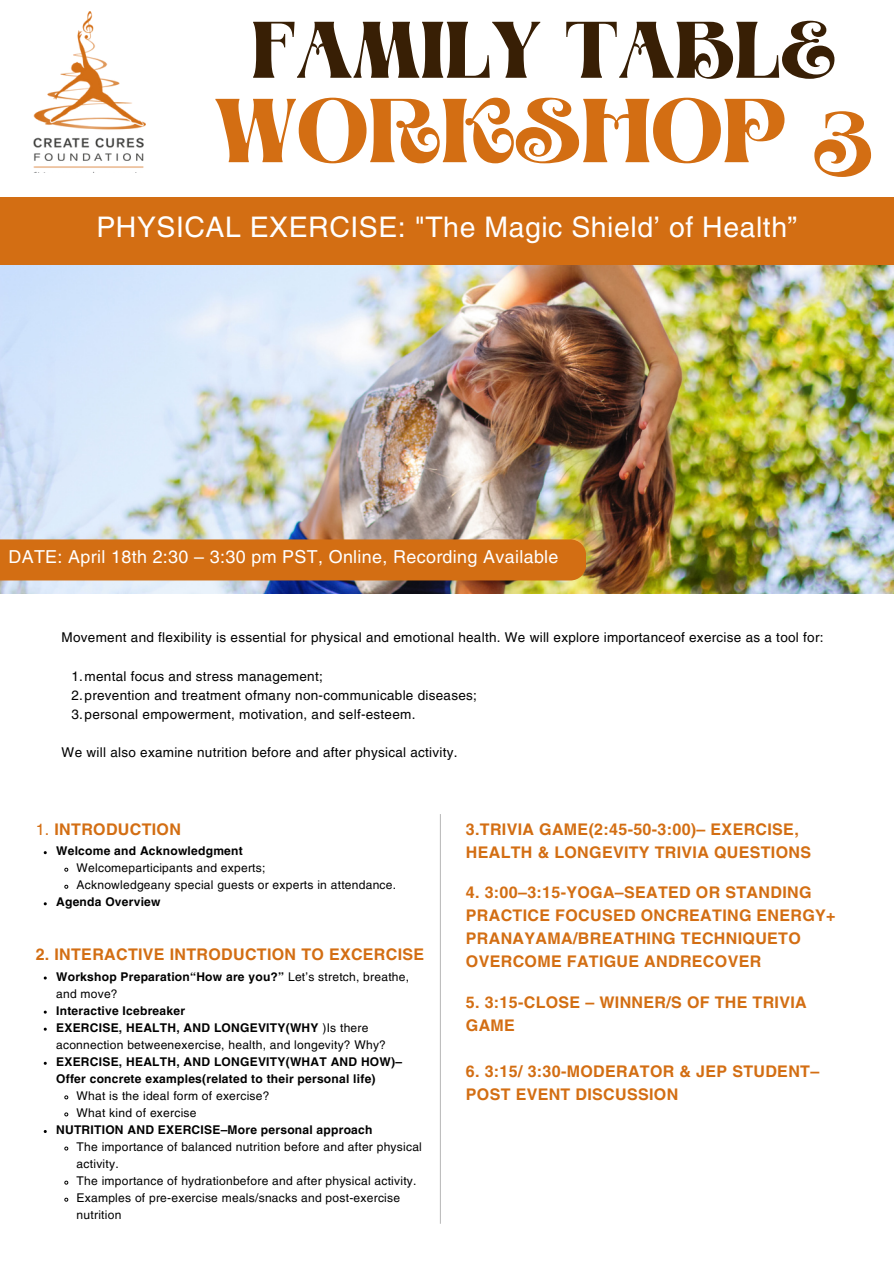
<style>
.page{position:relative;width:894px;height:1264px;background:#fff}
.page>*{position:absolute;margin:0;border:0;box-sizing:border-box;transform-origin:0 0}
.t1{font:600 90.45px "Aprila";color:#d36e13}
.t2{font:600 79.95px "Aprila";color:#381f05}
.t3{font:28.35px "Helvetica LT Pro";letter-spacing:.02em;color:#fff}
.t4{font:17.85px "Helvetica LT Pro";letter-spacing:.02em;color:#fff}
.t5{font:700 16.05px/23.1px "Helvetica LT Pro";letter-spacing:.02em;color:#d36e13}
.t6{font:13.5px "Helvetica LT Pro";letter-spacing:.02em;color:#000}
.t7{font:12px/17.1px "Helvetica LT Pro";letter-spacing:.02em;color:#000}
.t8{font:700 12px/17.1px "Helvetica LT Pro";letter-spacing:.02em;color:#000}
.s1{font-weight:400}
.s2{font-weight:700}
</style>
<div class="page">
<img style="left:34px;top:11px;width:111px;height:161px">
<img style="left:0;top:265px;width:893px;height:328px">
<div style="left:0;top:197px;width:893px;height:68px;background:#d36e13"></div>
<div style="left:0;top:539px;width:586px;height:41px;background:#d36e13"></div>
<svg style="left:64px;top:867px;width:5px;height:5px"></svg>
<svg style="left:64px;top:884px;width:5px;height:5px"></svg>
<svg style="left:64px;top:1095px;width:5px;height:5px"></svg>
<svg style="left:64px;top:1112px;width:5px;height:5px"></svg>
<svg style="left:64px;top:1146px;width:5px;height:5px"></svg>
<svg style="left:64px;top:1180px;width:5px;height:5px"></svg>
<svg style="left:64px;top:1197px;width:5px;height:5px"></svg>
<hr style="left:439px;top:814px;width:2px;height:409px;background:#000">
<p class="t2" style="left:251px;top:18px;width:585px">FAMILY TABLE</p>
<p class="t1" style="left:214px;top:94px;width:659px">WORKSHOP 3</p>
<p class="t3" style="left:96px;top:217px;width:702px">PHYSICAL EXERCISE: "The Magic Shield’ of Health”</p>
<h4 class="t4" style="left:9px;top:550px;width:551px">DATE: April 18th 2:30 – 3:30 pm PST, Online, Recording Available</h4>
<p class="t6" style="left:62px;top:632px;width:763px">Movement and flexibility is essential for physical and emotional health. We will explore importanceof exercise as a tool for:</p>
<p class="t6" style="left:71px;top:671px;width:253px">1.mental focus and stress management;</p>
<h4 class="t6" style="left:71px;top:690px;width:407px">2.prevention and treatment ofmany non-communicable diseases;</h4>
<h4 class="t6" style="left:71px;top:709px;width:345px">3.personal empowerment, motivation, and self-esteem.</h4>
<h4 class="t6" style="left:62px;top:747px;width:397px">We will also examine nutrition before and after physical activity.</h4>
<h2 class="t5" style="left:36px;top:819px;width:147px"><span class="s1">1.</span> INTRODUCTION</h2>
<p class="t8" style="left:56px;top:843px;width:188px">Welcome and Acknowledgment</p>
<h3 class="t7" style="left:77px;top:860px;width:190px">Welcomeparticipants and experts;</h3>
<h6 class="t7" style="left:77px;top:877px;width:321px">Acknowledgeany special guests or experts in attendance.</h6>
<p class="t8" style="left:56px;top:894px;width:106px">Agenda Overview</p>
<p class="t5" style="left:36px;top:944px;width:390px">2. INTERACTIVE INTRODUCTION TO EXCERCISE</p>
<p class="t8" style="left:56px;top:968px;width:354px">Workshop Preparation“How are you?” <span class="s1">Let’s stretch, breathe, and move?</span></p>
<h6 class="t8" style="left:56px;top:1003px;width:130px">Interactive Icebreaker</h6>
<h5 class="t7" style="left:56px;top:1020px;width:331px"><span class="s2">EXERCISE, HEALTH, AND LONGEVITY(WHY</span> )Is there aconnection betweenexercise, health, and longevity? Why?</h5>
<p class="t8" style="left:56px;top:1054px;width:347px">EXERCISE, HEALTH, AND LONGEVITY(WHAT AND HOW)–<br>Offer concrete examples(related to their personal life)</p>
<p class="t7" style="left:77px;top:1088px;width:194px">What is the ideal form of exercise?</p>
<p class="t7" style="left:77px;top:1105px;width:121px">What kind of exercise</p>
<p class="t8" style="left:56px;top:1122px;width:318px">NUTRITION AND EXERCISE–More personal approach</p>
<h4 class="t7" style="left:77px;top:1139px;width:347px">The importance of balanced nutrition before and after physical activity.</h4>
<p class="t7" style="left:77px;top:1173px;width:341px">The importance of hydrationbefore and after physical activity.</p>
<p class="t7" style="left:77px;top:1190px;width:325px">Examples of pre-exercise meals/snacks and post-exercise nutrition</p>
<p class="t5" style="left:466px;top:819px;width:346px">3.TRIVIA GAME(2:45-50-3:00)– EXERCISE,<br>HEALTH &amp; LONGEVITY TRIVIA QUESTIONS</p>
<p class="t5" style="left:466px;top:882px;width:371px">4. 3:00–3:15-YOGA–SEATED OR STANDING PRACTICE FOCUSED ONCREATING ENERGY+ PRANAYAMA/BREATHING TECHNIQUETO OVERCOME FATIGUE ANDRECOVER</p>
<p class="t5" style="left:466px;top:991px;width:342px">5. 3:15-CLOSE – WINNER/S OF THE TRIVIA<br>GAME</p>
<p class="t5" style="left:466px;top:1061px;width:355px">6. 3:15/ 3:30-MODERATOR &amp; JEP STUDENT–<br>POST EVENT DISCUSSION</p>
</div>
